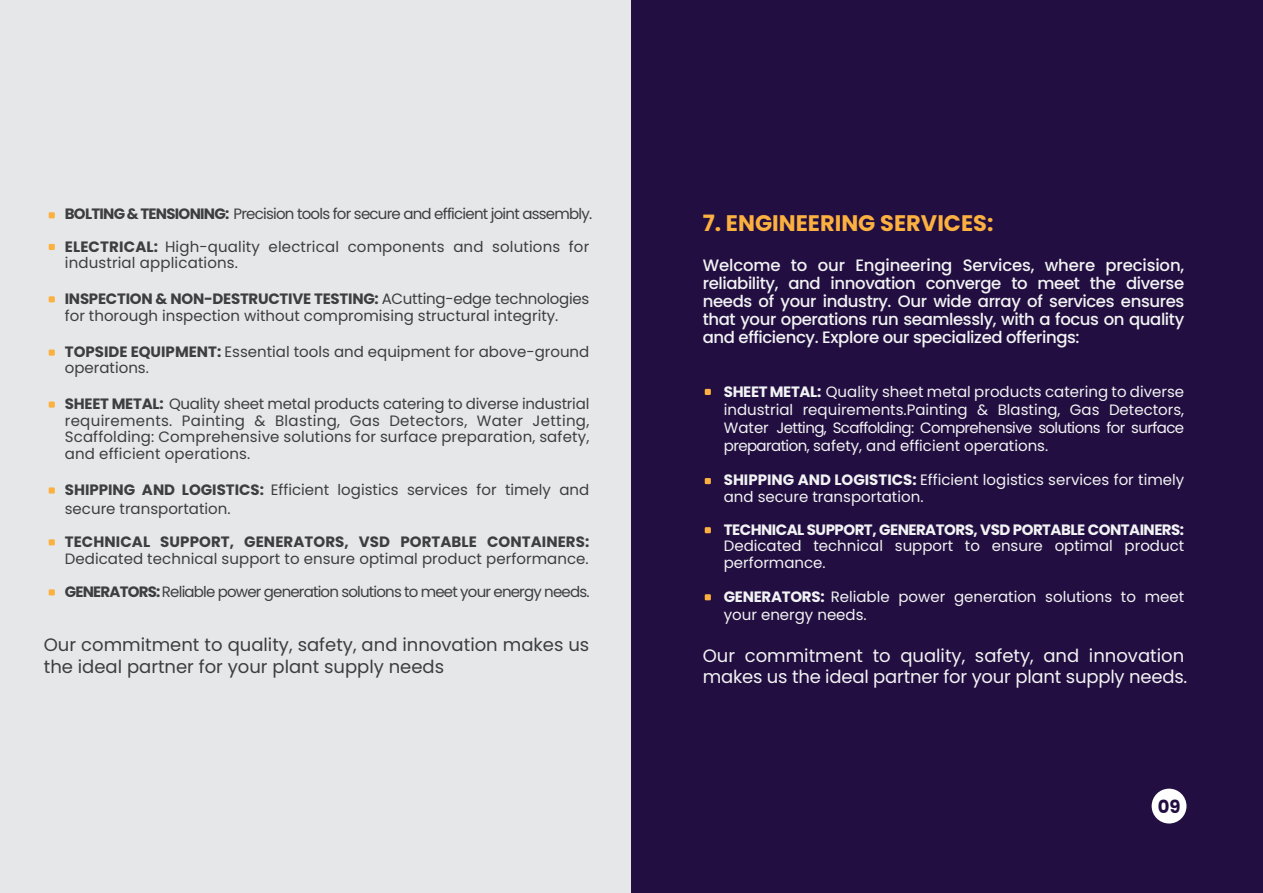
<style>
.page{position:relative;width:1263px;height:893px;background:#e6e7e9}
.page>*{position:absolute;margin:0;border:0;box-sizing:border-box;transform-origin:0 0}
.t1{font:700 22.5px "Poppins";color:#fbb03f}
.t2{font:18px/21.6px "Poppins";letter-spacing:-.01em;color:#f2f3f4}
.t3{font:18px/21.6px "Poppins";color:#3e3e3f}
.t4{font:700 18px "Poppins";color:#220e40}
.t5{font:500 16.5px/18px "Poppins";letter-spacing:-.025em;color:#f2f3f4;text-align:justify}
.t6{font:15px/16.5px "Poppins";color:#3e3e3f}
.t7{font:15px/18px "Poppins";color:#f2f3f4}
.t8{font:15px "Poppins";letter-spacing:-.05em;color:#3e3e3f}
.t9{font:15px "Poppins";letter-spacing:-.055em;color:#3e3e3f}
.t10{font:700 15px "Poppins";letter-spacing:-.035em;color:#f2f3f4}
.t11{font:700 15px "Poppins";letter-spacing:.005em;color:#3e3e3f}
.s1{font-weight:700}
</style>
<div class="page">
<div style="left:631px;top:0;width:632px;height:893px;background:#220e40"></div>
<svg style="left:705px;top:389px;width:6px;height:6px"></svg>
<svg style="left:705px;top:478px;width:6px;height:6px"></svg>
<svg style="left:705px;top:527px;width:6px;height:6px"></svg>
<svg style="left:705px;top:594px;width:6px;height:6px"></svg>
<svg style="left:49px;top:212px;width:6px;height:6px"></svg>
<svg style="left:49px;top:244px;width:6px;height:6px"></svg>
<svg style="left:49px;top:296px;width:6px;height:6px"></svg>
<svg style="left:49px;top:350px;width:6px;height:6px"></svg>
<div style="left:49px;top:401px;width:6px;height:7px;background:#fbb03f"></div>
<div style="left:49px;top:487px;width:6px;height:7px;background:#fbb03f"></div>
<svg style="left:49px;top:539px;width:6px;height:6px"></svg>
<svg style="left:49px;top:589px;width:6px;height:6px"></svg>
<div style="left:1152px;top:789px;width:34px;height:34px;background:#fff;border-radius:50%"></div>
<p class="t8" style="left:65px;top:205px;width:529px"><span class="s1">BOLTING &amp; TENSIONING:</span> Precision tools for secure and efficient joint assembly.</p>
<p class="t6" style="left:65px;top:238px;width:526px"><span class="s1">ELECTRICAL:</span> High-quality electrical components and solutions for industrial applications.</p>
<p class="t6" style="left:65px;top:291px;width:526px"><span class="s1">INSPECTION &amp; NON-DESTRUCTIVE TESTING:</span> ACutting-edge technologies for thorough inspection without compromising structural integrity.</p>
<p class="t6" style="left:65px;top:343px;width:526px"><span class="s1">TOPSIDE EQUIPMENT:</span> Essential tools and equipment for above-ground operations.</p>
<p class="t6" style="left:65px;top:396px;width:526px;text-align:justify"><span class="s1">SHEET METAL:</span> Quality sheet metal products catering to diverse industrial requirements. Painting &amp; Blasting, Gas Detectors, Water Jetting, Scaffolding: Comprehensive solutions for surface preparation, safety, and efficient operations.</p>
<p class="t6" style="left:65px;top:480px;width:526px;line-height:19.5px"><span class="s1">SHIPPING AND LOGISTICS:</span> Efficient logistics services for timely and secure transportation.</p>
<p class="t11" style="left:65px;top:533px;width:526px">TECHNICAL SUPPORT, GENERATORS, VSD PORTABLE CONTAINERS:</p>
<p class="t6" style="left:65px;top:550px;width:525px">Dedicated technical support to ensure optimal product performance.</p>
<p class="t9" style="left:65px;top:583px;width:526px"><span class="s1">GENERATORS:</span> Reliable power generation solutions to meet your energy needs.</p>
<p class="t3" style="left:44px;top:634px;width:547px">Our commitment to quality, safety, and innovation makes us the ideal partner for your plant supply needs</p>
<h1 class="t1" style="left:703px;top:210px;width:292px">7. ENGINEERING SERVICES:</h1>
<p class="t5" style="left:703px;top:256px;width:483px">Welcome to our Engineering Services, where precision, reliability, and innovation converge to meet the diverse needs of your industry. Our wide array of services ensures that your operations run seamlessly, with a focus on quality and efficiency. Explore our specialized offerings:</p>
<p class="t7" style="left:724px;top:382px;width:462px;text-align:justify"><span class="s1">SHEET METAL:</span> Quality sheet metal products catering to diverse industrial requirements.Painting &amp; Blasting, Gas Detectors, Water Jetting, Scaffolding: Comprehensive solutions for surface preparation, safety, and efficient operations.</p>
<p class="t7" style="left:724px;top:472px;width:462px;line-height:16.5px"><span class="s1">SHIPPING AND LOGISTICS:</span> Efficient logistics services for timely and secure transportation.</p>
<p class="t10" style="left:724px;top:521px;width:462px">TECHNICAL SUPPORT, GENERATORS, VSD PORTABLE CONTAINERS:</p>
<p class="t7" style="left:724px;top:538px;width:462px;line-height:16.5px">Dedicated technical support to ensure optimal product performance.</p>
<p class="t7" style="left:724px;top:588px;width:462px"><span class="s1">GENERATORS:</span> Reliable power generation solutions to meet your energy needs.</p>
<p class="t2" style="left:703px;top:645px;width:486px">Our commitment to quality, safety, and innovation makes us the ideal partner for your plant supply needs.</p>
<p class="t4" style="left:1158px;top:796px;width:24px">09</p>
</div>
